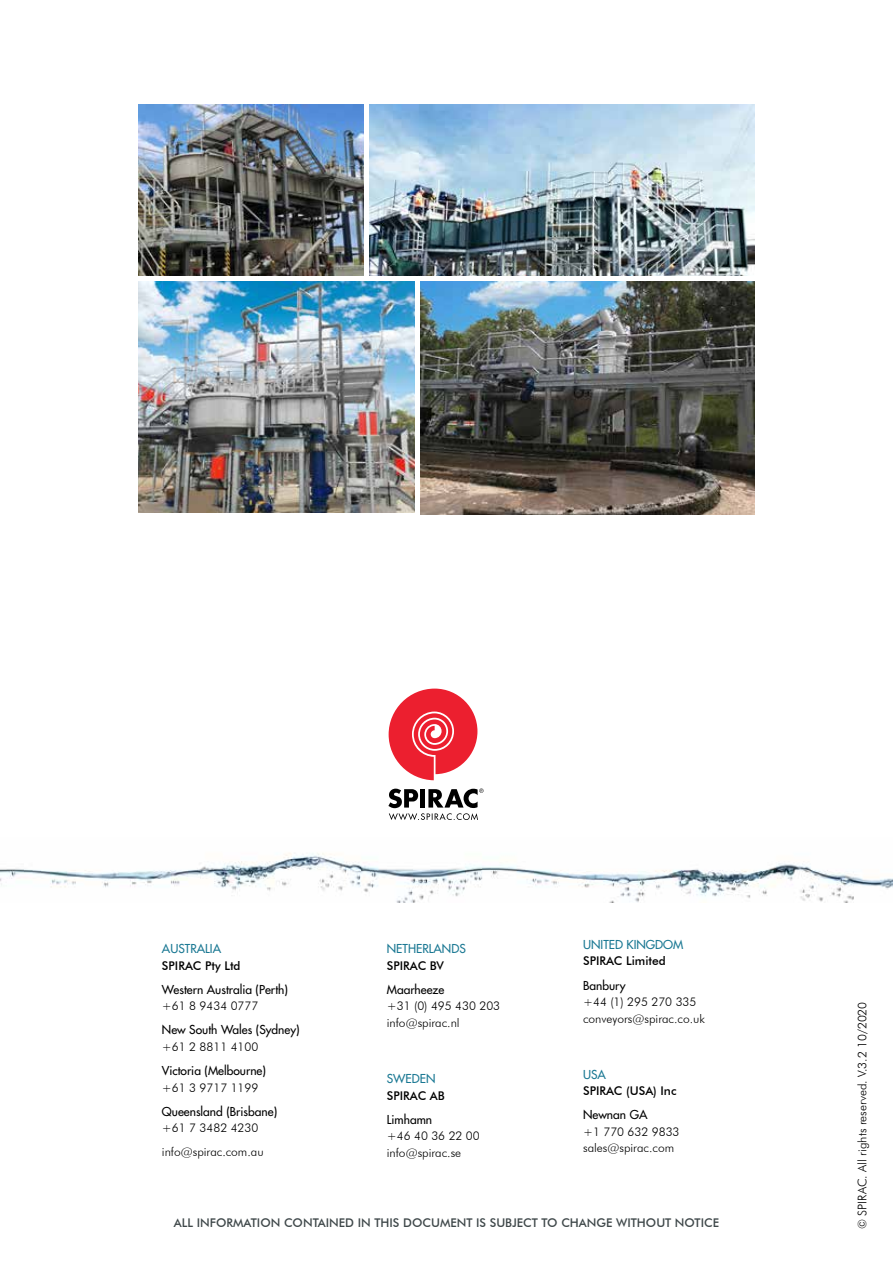
<style>
.page{position:relative;width:893px;height:1263px;background:#fff}
.page>*{position:absolute;margin:0;border:0;box-sizing:border-box;transform-origin:0 0}
.t1{font:300 12px/16.5px "Futura BT";color:#000}
.t2{font:12px "Futura";color:#000}
.t3{font:500 12px "Futura BT";color:#3f484a}
.t4{font:500 12px "Futura BT";color:#000}
.t5{font:12px "Futura";color:#1a7893}
</style>
<div class="page">
<img style="left:0;top:853px;width:893px;height:49px">
<svg style="left:389px;top:689px;width:88px;height:91px"></svg>
<svg style="left:388px;top:788px;width:96px;height:32px"></svg>
<img style="left:139px;top:105px;width:225px;height:171px">
<img style="left:369px;top:104px;width:385px;height:172px">
<img style="left:139px;top:281px;width:275px;height:232px">
<img style="left:420px;top:281px;width:334px;height:233px">
<p class="t5" style="left:162px;top:941px;width:61px">AUSTRALIA</p>
<p class="t4" style="left:162px;top:958px;width:80px">SPIRAC Pty Ltd</p>
<p class="t2" style="left:162px;top:981px;width:128px">Western Australia (Perth)</p>
<p class="t1" style="left:162px;top:998px;width:98px">+61 8 9434 0777</p>
<p class="t2" style="left:162px;top:1022px;width:139px">New South Wales (Sydney)</p>
<p class="t1" style="left:162px;top:1038px;width:98px">+61 2 8811 4100</p>
<p class="t2" style="left:162px;top:1063px;width:106px">Victoria (Melbourne)</p>
<p class="t1" style="left:162px;top:1079px;width:98px">+61 3 9717 1199</p>
<p class="t2" style="left:162px;top:1103px;width:117px">Queensland (Brisbane)</p>
<p class="t1" style="left:162px;top:1116px;width:103px;line-height:24.2px">+61 7 3482 4230 info@spirac.com.au</p>
<p class="t5" style="left:387px;top:941px;width:80px">NETHERLANDS</p>
<p class="t4" style="left:387px;top:958px;width:59px">SPIRAC BV</p>
<p class="t2" style="left:387px;top:981px;width:59px">Maarheeze</p>
<p class="t1" style="left:387px;top:998px;width:115px">+31 (0) 495 430 203 info@spirac.nl</p>
<p class="t5" style="left:387px;top:1071px;width:50px">SWEDEN</p>
<p class="t4" style="left:387px;top:1088px;width:59px">SPIRAC AB</p>
<p class="t2" style="left:387px;top:1111px;width:47px">Limhamn</p>
<p class="t1" style="left:387px;top:1127px;width:94px">+46 40 36 22 00 info@spirac.se</p>
<p class="t5" style="left:583px;top:936px;width:102px">UNITED KINGDOM</p>
<p class="t4" style="left:583px;top:954px;width:84px">SPIRAC Limited</p>
<p class="t2" style="left:583px;top:977px;width:44px">Banbury</p>
<p class="t1" style="left:583px;top:993px;width:123px">+44 (1) 295 270 335 conveyors@spirac.co.uk</p>
<p class="t5" style="left:583px;top:1066px;width:24px">USA</p>
<p class="t4" style="left:583px;top:1084px;width:95px">SPIRAC (USA) Inc</p>
<p class="t2" style="left:583px;top:1107px;width:66px">Newnan GA</p>
<p class="t1" style="left:583px;top:1123px;width:98px">+1 770 632 9833 sales@spirac.com</p>
<p class="t3" style="left:174px;top:1216px;width:547px">ALL INFORMATION CONTAINED IN THIS DOCUMENT IS SUBJECT TO CHANGE WITHOUT NOTICE</p>
<p class="t1" style="left:854px;top:1229px;width:229px;rotate:-90deg">© SPIRAC. All rights reserved. V.3.2 10/2020</p>
</div>
